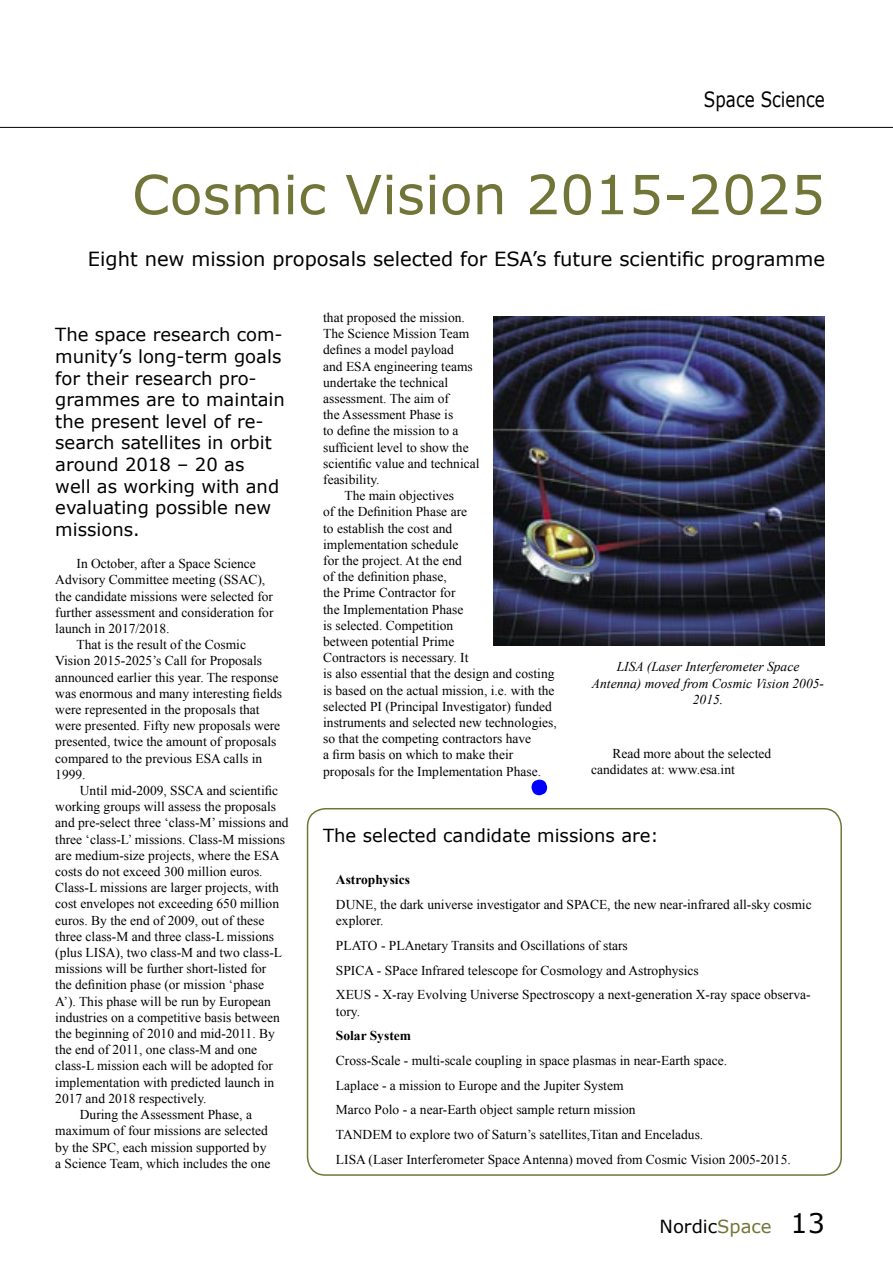
<style>
.page{position:relative;width:893px;height:1263px;background:#fff}
.page>*{position:absolute;margin:0;border:0;box-sizing:border-box;transform-origin:0 0}
.Heading{font:54px "Verdana";color:#717638}
.Head{font:21px "Verdana";color:#000;scale:.8 1}
.Heading_1{font:19.5px "Verdana";color:#000}
.Ingress{font:18px/21.6px "Verdana";color:#000}
.Heading_2{font:18px "Verdana";color:#000}
.Body_Text{font:13.5px/16.2px "Times New Roman";color:#000}
.Bullet{font:13.5px/16.2px "Times New Roman";color:#000}
.Picture_text{font:italic 13.5px/16.2px "Times New Roman";color:#000;text-align:center}
.Bullet-2{font:700 13.5px "Times New Roman";color:#000}
.s1{color:#717638}
.s2{font-size:27px}
</style>
<div class="page">
<hr style="left:0;top:127px;width:893px;height:1px;background:#000">
<svg style="left:531px;top:780px;width:16px;height:15px"></svg>
<svg style="left:306px;top:808px;width:536px;height:367px"></svg>
<img style="left:493px;top:317px;width:332px;height:328px">
<p class="Head" style="left:704px;top:86px;width:153px">Space Science</p>
<p class="Heading" style="left:132px;top:160px;width:694px">Cosmic Vision 2015-2025</p>
<p class="Heading_1" style="left:88px;top:246px;width:738px">Eight new mission proposals selected for ESA’s future scientific programme</p>
<p class="Ingress" style="left:55px;top:324px;width:231px">The space research com&shy;munity’s long-term goals for their research pro&shy;grammes are to maintain the present level of re&shy;search satellites in orbit around 2018 – 20 as<br>well as working with and evaluating possible new missions.</p>
<p class="Body_Text" style="left:55px;top:555px;width:220px;text-indent:21px">In October, after a Space Science Advisory Committee meeting (SSAC), the candidate missions were selected for further assessment and consideration for launch in 2017/2018.</p>
<p class="Body_Text" style="left:55px;top:636px;width:228px;text-indent:21px">That is the result of the Cosmic Vision 2015-2025’s Call for Proposals announced earlier this year. The response was enormous and many interesting fields were represented in the proposals that were presented. Fifty new proposals were presented, twice the amount of proposals compared to the previous ESA calls in 1999.</p>
<p class="Body_Text" style="left:55px;top:782px;width:235px;text-indent:25px">Until mid-2009, SSCA and scientific working groups will assess the proposals and pre-select three ‘class-M’ missions and three ‘class-L’ missions. Class-M missions are medium-size projects, where the ESA costs do not exceed 300 million euros.<br>Class-L missions are larger projects, with cost envelopes not exceeding 650 million euros. By the end of 2009, out of these three class-M and three class-L missions (plus LISA), two class-M and two class-L missions will be further short-listed for<br>the definition phase (or mission ‘phase<br>A’). This phase will be run by European industries on a competitive basis between the beginning of 2010 and mid-2011. By the end of 2011, one class-M and one class-L mission each will be adopted for implementation with predicted launch in 2017 and 2018 respectively.</p>
<p class="Body_Text" style="left:55px;top:1106px;width:217px;text-align:center">During the Assessment Phase, a maximum of four missions are selected by the SPC, each mission supported by a Science Team, which includes the one</p>
<p class="Body_Text" style="left:323px;top:309px;width:158px">that proposed the mission.<br>The Science Mission Team defines a model payload<br>and ESA engineering teams undertake the technical assessment. The aim of<br>the Assessment Phase is<br>to define the mission to a sufficient level to show the scientific value and technical feasibility.</p>
<p class="Body_Text" style="left:323px;top:487px;width:235px;text-indent:21px">The main objectives<br>of the Definition Phase are<br>to establish the cost and<br>implementation schedule<br>for the project. At the end<br>of the definition phase,<br>the Prime Contractor for<br>the Implementation Phase<br>is selected. Competition<br>between potential Prime<br>Contractors is necessary. It<br>is also essential that the design and costing is based on the actual mission, i.e. with the selected PI (Principal Investigator) funded instruments and selected new technologies, so that the competing contractors have<br>a firm basis on which to make their proposals for the Implementation Phase.</p>
<p class="Picture_text" style="left:592px;top:658px;width:234px">LISA (Laser Interferometer Space<br>Antenna) moved from Cosmic Vision 2005-<br>2015.</p>
<p class="Body_Text" style="left:591px;top:745px;width:182px;text-indent:21px">Read more about the selected candidates at: www.esa.int</p>
<p class="Heading_2" style="left:323px;top:823px;width:337px">The selected candidate missions are:</p>
<p class="Bullet-2" style="left:336px;top:870px;width:76px">Astrophysics</p>
<p class="Bullet" style="left:336px;top:896px;width:477px">DUNE, the dark universe investigator and SPACE, the new near-infrared all-sky cosmic explorer.</p>
<p class="Bullet" style="left:336px;top:937px;width:293px">PLATO - PLAnetary Transits and Oscillations of stars</p>
<p class="Bullet" style="left:336px;top:962px;width:364px">SPICA - SPace Infrared telescope for Cosmology and Astrophysics</p>
<p class="Bullet" style="left:336px;top:986px;width:476px">XEUS - X-ray Evolving Universe Spectroscopy a next-generation X-ray space observa&shy;tory.</p>
<p class="Bullet-2" style="left:336px;top:1026px;width:77px">Solar System</p>
<p class="Bullet" style="left:336px;top:1052px;width:393px">Cross-Scale - multi-scale coupling in space plasmas in near-Earth space.</p>
<p class="Bullet" style="left:336px;top:1077px;width:289px">Laplace - a mission to Europe and the Jupiter System</p>
<p class="Bullet" style="left:336px;top:1101px;width:301px">Marco Polo - a near-Earth object sample return mission</p>
<p class="Bullet" style="left:336px;top:1126px;width:369px">TANDEM to explore two of Saturn’s satellites,Titan and Enceladus.</p>
<p class="Bullet" style="left:336px;top:1151px;width:456px">LISA (Laser Interferometer Space Antenna) moved from Cosmic Vision 2005-2015.</p>
<p class="Ingress" style="left:660px;top:1215px;width:167px">Nordic<span class="s1">Space</span> <span class="s2">13</span></p>
</div>
